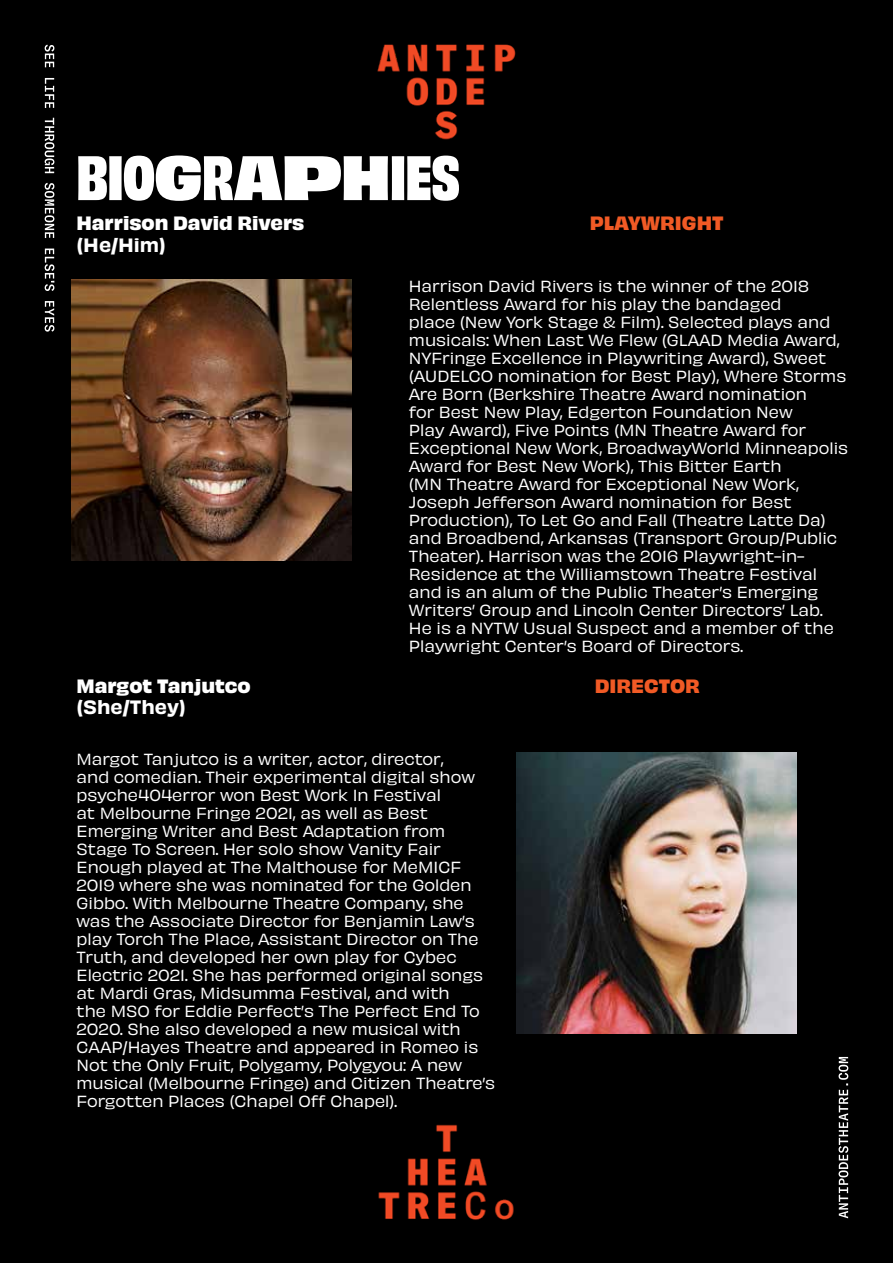
<style>
.page{position:relative;width:893px;height:1263px;background:#000}
.page>*{position:absolute;margin:0;border:0;box-sizing:border-box;transform-origin:0 0}
.t1{font:58.5px "Obviously Narw Blck";letter-spacing:-.005em;color:#fff}
.t2{font:700 18px "Obviously";color:#fff}
.t3{font:18px "Obviously Semi";color:#fff}
.t4{font:700 18px "Obviously";color:#f15a25}
.t5{font:15px/18px "Obviously";color:#fff}
.s1{font-family:"Obviously Blck"}
.s2{font-family:"Obviously Wide Blck"}
</style>
<div class="page">
<img style="left:377px;top:44px;width:139px;height:96px">
<img style="left:378px;top:1124px;width:136px;height:96px">
<svg style="left:839px;top:1057px;width:9px;height:161px"></svg>
<svg style="left:45px;top:45px;width:9px;height:287px"></svg>
<img style="left:517px;top:753px;width:280px;height:281px">
<img style="left:72px;top:280px;width:280px;height:281px">
<h1 class="t1" style="left:77px;top:134px;width:385px">BIO<span class="s1">G</span>R<span class="s1">A</span><span class="s2">P</span><span class="s1">H</span>IES</h1>
<p class="t2" style="left:77px;top:209px;width:229px">Harrison David Rivers</p>
<p class="t3" style="left:77px;top:230px;width:91px">(He/Him)</p>
<p class="t4" style="left:590px;top:209px;width:135px">PLAYWRIGHT</p>
<p class="t2" style="left:77px;top:671px;width:176px">Margot Tanjutco</p>
<p class="t3" style="left:77px;top:693px;width:111px">(She/They)</p>
<p class="t5" style="left:409px;top:276px;width:441px">Harrison David Rivers is the winner of the 2018<br>Relentless Award for his play the bandaged<br>place (New York Stage &amp; Film). Selected plays and musicals: When Last We Flew (GLAAD Media Award, NYFringe Excellence in Playwriting Award), Sweet (AUDELCO nomination for Best Play), Where Storms Are Born (Berkshire Theatre Award nomination<br>for Best New Play, Edgerton Foundation New<br>Play Award), Five Points (MN Theatre Award for Exceptional New Work, BroadwayWorld Minneapolis Award for Best New Work), This Bitter Earth<br>(MN Theatre Award for Exceptional New Work, Joseph Jefferson Award nomination for Best Production), To Let Go and Fall (Theatre Latte Da) and Broadbend, Arkansas (Transport Group/Public Theater). Harrison was the 2016 Playwright-in-Residence at the Williamstown Theatre Festival and is an alum of the Public Theater’s Emerging Writers’ Group and Lincoln Center Directors’ Lab.<br>He is a NYTW Usual Suspect and a member of the Playwright Center’s Board of Directors.</p>
<p class="t4" style="left:595px;top:671px;width:107px">DIRECTOR</p>
<p class="t5" style="left:77px;top:749px;width:420px">Margot Tanjutco is a writer, actor, director,<br>and comedian. Their experimental digital show psyche404error won Best Work In Festival<br>at Melbourne Fringe 2021, as well as Best Emerging Writer and Best Adaptation from Stage To Screen. Her solo show Vanity Fair Enough played at The Malthouse for MeMICF 2019 where she was nominated for the Golden Gibbo. With Melbourne Theatre Company, she was the Associate Director for Benjamin Law’s play Torch The Place, Assistant Director on The Truth, and developed her own play for Cybec Electric 2021. She has performed original songs at Mardi Gras, Midsumma Festival, and with<br>the MSO for Eddie Perfect’s The Perfect End To 2020. She also developed a new musical with CAAP/Hayes Theatre and appeared in Romeo is Not the Only Fruit, Polygamy, Polygyou: A new musical (Melbourne Fringe) and Citizen Theatre’s Forgotten Places (Chapel Off Chapel).</p>
</div>
